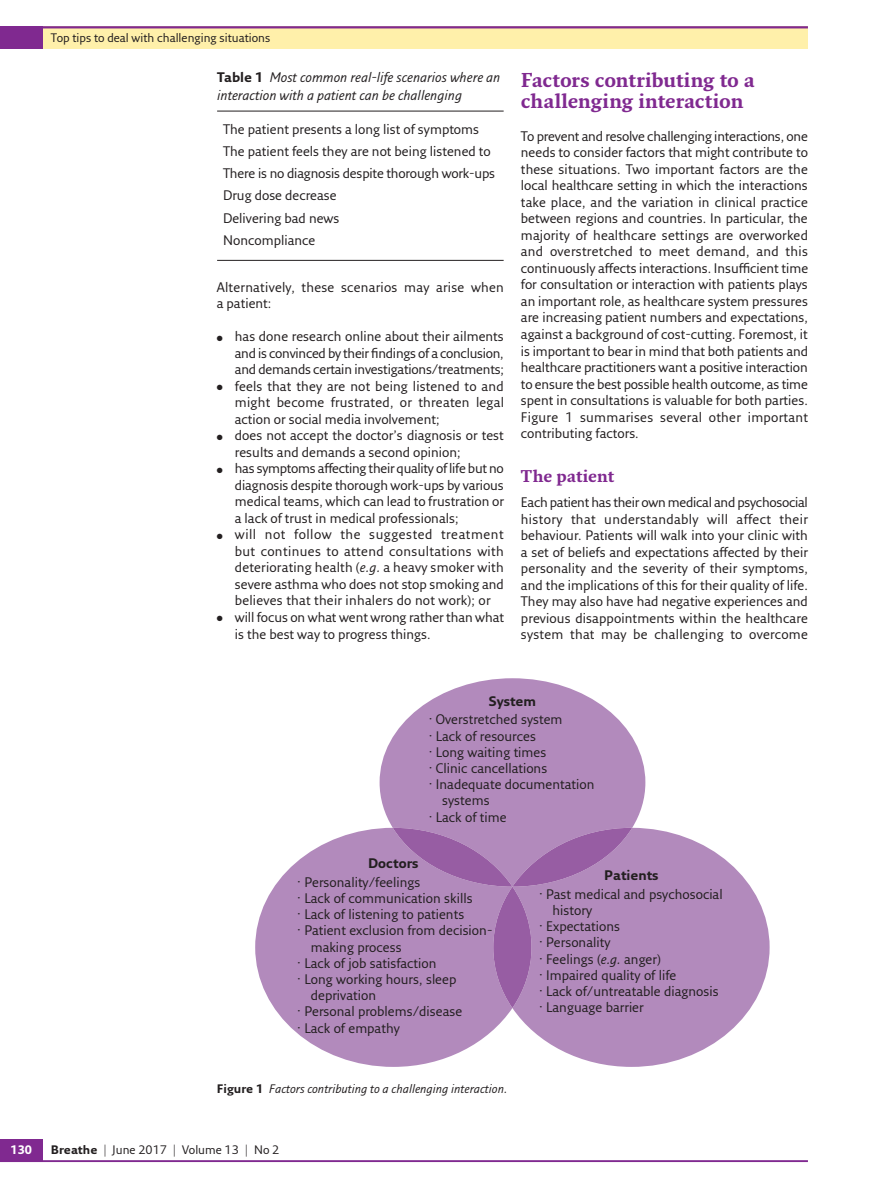
<style>
.page{position:relative;width:893px;height:1191px;background:#fff}
.page>*{position:absolute;margin:0;border:0;box-sizing:border-box;transform-origin:0 0}
.t1{font:700 19.5px/21px "Fresco Std";letter-spacing:-.005em;color:#802990}
.t2{font:700 16.5px "Fresco Std";letter-spacing:-.005em;color:#802990}
.t3{font:13.5px/16.5px "Fresco Sans Pro";color:#231f20;text-align:justify}
.t4{font:italic 13.5px/18px "Fresco Sans Pro";color:#231f20}
.t5{font:700 13.5px "Fresco Sans Pro";color:#231f20}
.t6{font:12px "Fresco Sans Pro";color:#231f20}
.t7{font:italic 12px "Fresco Sans Pro";color:#231f20}
.t8{font:700 12px "Fresco Sans Pro";color:#fff}
.s1{font-weight:700;font-style:normal}
.s2{font-style:italic}
.s3{font-weight:700}
</style>
<div class="page">
<hr style="left:0;top:1160px;width:808px;height:2px;background:#802990">
<div style="left:0;top:1138px;width:43px;height:23px;background:#802990"></div>
<div style="left:0;top:26px;width:808px;height:23px;background:#fff0aa"></div>
<hr style="left:0;top:26px;width:808px;height:2px;background:#802990">
<div style="left:0;top:26px;width:43px;height:23px;background:#802990"></div>
<hr style="left:217px;top:111px;width:287px;height:1px;background:#231f20">
<hr style="left:217px;top:260px;width:287px;height:1px;background:#231f20">
<svg style="left:380px;top:678px;width:265px;height:150px;fill:#b28abc"></svg>
<svg style="left:255px;top:828px;width:257px;height:238px;fill:#b28abc"></svg>
<svg style="left:512px;top:828px;width:258px;height:238px;fill:#b28abc"></svg>
<svg style="left:493px;top:886px;width:38px;height:122px;background:#9b64a7"></svg>
<svg style="left:393px;top:827px;width:239px;height:60px;background:#a777b1"></svg>
<p class="t6" style="left:51px;top:30px;width:221px">Top tips to deal with challenging situations</p>
<p class="t4" style="left:217px;top:68px;width:285px"><span class="s1">Table 1</span> Most common real-life scenarios where an interaction with a patient can be challenging</p>
<p class="t3" style="left:223px;top:118px;width:273px;line-height:22.2px;text-align:left">The patient presents a long list of symptoms<br>The patient feels they are not being listened to<br>There is no diagnosis despite thorough work-ups<br>Drug dose decrease<br>Delivering bad news<br>Noncompliance</p>
<p class="t3" style="left:217px;top:278px;width:289px">Alternatively, these scenarios may arise when a patient:</p>
<p class="t3" style="left:235px;top:328px;width:271px;text-indent:-18px">● has done research online about their ailments and is convinced by their findings of a conclusion, and demands certain investigations/treatments;</p>
<p class="t3" style="left:235px;top:377px;width:271px;text-indent:-18px">● feels that they are not being listened to and might become frustrated, or threaten legal action or social media involvement;</p>
<p class="t3" style="left:235px;top:427px;width:271px;text-indent:-18px">● does not accept the doctor’s diagnosis or test results and demands a second opinion;</p>
<p class="t3" style="left:235px;top:460px;width:271px;text-indent:-18px">● has symptoms affecting their quality of life but no diagnosis despite thorough work-ups by various medical teams, which can lead to frustration or a lack of trust in medical professionals;</p>
<p class="t3" style="left:235px;top:526px;width:271px;text-indent:-18px">● will not follow the suggested treatment but continues to attend consultations with deteriorating health (<span class="s2">e.g.</span> a heavy smoker with severe asthma who does not stop smoking and believes that their inhalers do not work); or</p>
<p class="t3" style="left:235px;top:608px;width:271px;text-indent:-18px">● will focus on what went wrong rather than what is the best way to progress things.</p>
<h1 class="t1" style="left:521px;top:69px;width:236px">Factors contributing to a challenging interaction</h1>
<p class="t3" style="left:521px;top:128px;width:289px">To prevent and resolve challenging interactions, one needs to consider factors that might contribute to these situations. Two important factors are the local healthcare setting in which the interactions take place, and the variation in clinical practice between regions and countries. In particular, the majority of healthcare settings are overworked and overstretched to meet demand, and this continuously affects interactions. Insufficient time for consultation or interaction with patients plays an important role, as healthcare system pressures are increasing patient numbers and expectations, against a background of cost-cutting. Foremost, it is important to bear in mind that both patients and healthcare practitioners want a positive interaction to ensure the best possible health outcome, as time spent in consultations is valuable for both parties.<br>Figure 1 summarises several other important contributing factors.</p>
<p class="t2" style="left:521px;top:465px;width:95px">The patient</p>
<p class="t3" style="left:521px;top:494px;width:289px">Each patient has their own medical and psychosocial history that understandably will affect their behaviour. Patients will walk into your clinic with a set of beliefs and expectations affected by their personality and the severity of their symptoms, and the implications of this for their quality of life.<br>They may also have had negative experiences and previous disappointments within the healthcare system that may be challenging to overcome</p>
<p class="t5" style="left:489px;top:692px;width:49px">System</p>
<p class="t3" style="left:429px;top:711px;width:135px">· Overstretched system</p>
<p class="t3" style="left:429px;top:727px;width:109px">· Lack of resources</p>
<p class="t3" style="left:429px;top:743px;width:119px">· Long waiting times</p>
<p class="t3" style="left:429px;top:759px;width:120px">· Clinic cancellations</p>
<p class="t3" style="left:429px;top:776px;width:167px">· Inadequate documentation</p>
<p class="t3" style="left:442px;top:792px;width:49px">systems</p>
<p class="t3" style="left:429px;top:808px;width:79px">· Lack of time</p>
<p class="t5" style="left:368px;top:855px;width:52px">Doctors</p>
<p class="t3" style="left:297px;top:873px;width:125px">· Personality/feelings</p>
<p class="t3" style="left:297px;top:889px;width:177px">· Lack of communication skills</p>
<p class="t3" style="left:297px;top:905px;width:168px">· Lack of listening to patients</p>
<p class="t3" style="left:297px;top:922px;width:197px">· Patient exclusion from decision-</p>
<p class="t3" style="left:311px;top:938px;width:92px">making process</p>
<p class="t3" style="left:297px;top:954px;width:141px">· Lack of job satisfaction</p>
<p class="t3" style="left:297px;top:970px;width:161px">· Long working hours, sleep</p>
<p class="t3" style="left:311px;top:986px;width:67px">deprivation</p>
<p class="t3" style="left:297px;top:1003px;width:166px">· Personal problems/disease</p>
<p class="t3" style="left:297px;top:1019px;width:104px">· Lack of empathy</p>
<p class="t7" style="left:217px;top:1081px;width:292px"><span class="s1">Figure 1</span> Factors contributing to a challenging interaction.</p>
<p class="t8" style="left:11px;top:1142px;width:23px">130</p>
<p class="t6" style="left:51px;top:1142px;width:230px"><span class="s3">Breathe</span> | June 2017 | Volume 13 | No 2</p>
<p class="t5" style="left:604px;top:867px;width:56px">Patients</p>
<p class="t3" style="left:539px;top:885px;width:185px">· Past medical and psychosocial</p>
<p class="t3" style="left:553px;top:901px;width:41px">history</p>
<p class="t3" style="left:539px;top:917px;width:83px">· Expectations</p>
<p class="t3" style="left:539px;top:934px;width:73px">· Personality</p>
<p class="t3" style="left:539px;top:950px;width:123px">· Feelings (<span class="s2">e.g.</span> anger)</p>
<p class="t3" style="left:539px;top:966px;width:139px">· Impaired quality of life</p>
<p class="t3" style="left:539px;top:982px;width:181px">· Lack of/untreatable diagnosis</p>
<p class="t3" style="left:539px;top:998px;width:106px">· Language barrier</p>
</div>
